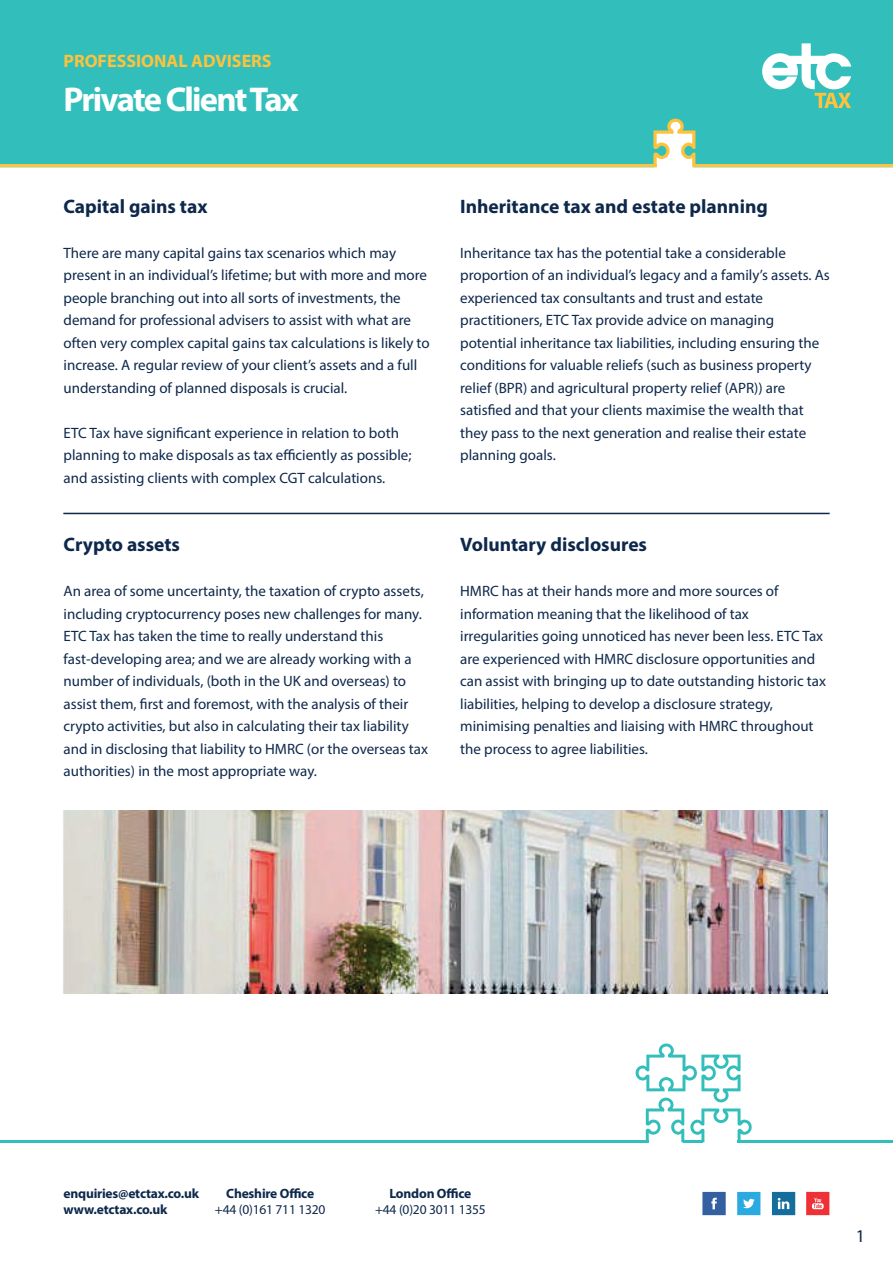
<style>
.page{position:relative;width:893px;height:1263px;background:#fff}
.page>*{position:absolute;margin:0;border:0;box-sizing:border-box;transform-origin:0 0}
.t1{font:700 34.5px "Myriad Pro";letter-spacing:-.05em;color:#fff}
.t2{font:700 19.5px "Myriad Pro";color:#0e284b}
.t3{font:700 18px "Myriad Pro";color:#fec23c}
.t4{font:18px "Myriad Pro";color:#0e284b}
.t5{font:15px/22.5px "Myriad Pro";color:#0e284b}
.t6{font:700 13.5px/16.2px "Myriad Pro";letter-spacing:-.015em;color:#0e284b}
.t7{font:13.5px "Myriad Pro";letter-spacing:-.015em;color:#0e284b}
</style>
<div class="page">
<div style="left:0;top:0;width:893px;height:165px;background:#32bfbb"></div>
<svg style="left:702px;top:1192px;width:24px;height:23px"></svg>
<svg style="left:737px;top:1192px;width:23px;height:23px"></svg>
<svg style="left:772px;top:1192px;width:23px;height:23px"></svg>
<svg style="left:806px;top:1192px;width:23px;height:23px"></svg>
<svg style="left:762px;top:43px;width:89px;height:65px"></svg>
<hr style="left:738px;top:1140px;width:155px;height:2px;background:#32bfbb">
<hr style="left:0;top:1140px;width:649px;height:2px;background:#32bfbb">
<svg style="left:635px;top:1043px;width:117px;height:99px"></svg>
<hr style="left:694px;top:165px;width:199px;height:2px;background:#fec23c">
<hr style="left:0;top:165px;width:657px;height:2px;background:#fec23c">
<svg style="left:653px;top:119px;width:42px;height:48px"></svg>
<hr style="left:63px;top:513px;width:767px;height:1px;background:#0e284b">
<img style="left:63px;top:810px;width:765px;height:184px">
<p class="t3" style="left:64px;top:55px;width:210px">PROFESSIONAL ADVISERS</p>
<h1 class="t1" style="left:64px;top:86px;width:237px">Private Client Tax</h1>
<h2 class="t2" style="left:64px;top:199px;width:145px">Capital gains tax</h2>
<p class="t5" style="left:64px;top:243px;width:368px">There are many capital gains tax scenarios which may present in an individual’s lifetime; but with more and more people branching out into all sorts of investments, the demand for professional advisers to assist with what are often very complex capital gains tax calculations is likely to increase. A regular review of your client’s assets and a full understanding of planned disposals is crucial.</p>
<p class="t5" style="left:64px;top:423px;width:349px">ETC Tax have significant experience in relation to both planning to make disposals as tax efficiently as possible; and assisting clients with complex CGT calculations.</p>
<h2 class="t2" style="left:64px;top:537px;width:118px">Crypto assets</h2>
<p class="t5" style="left:64px;top:582px;width:366px">An area of some uncertainty, the taxation of crypto assets, including cryptocurrency poses new challenges for many.<br>ETC Tax has taken the time to really understand this fast-developing area; and we are already working with a number of individuals, (both in the UK and overseas) to assist them, first and foremost, with the analysis of their crypto activities, but also in calculating their tax liability and in disclosing that liability to HMRC (or the overseas tax authorities) in the most appropriate way.</p>
<h2 class="t2" style="left:460px;top:199px;width:309px">Inheritance tax and estate planning</h2>
<p class="t5" style="left:460px;top:243px;width:371px">Inheritance tax has the potential take a considerable proportion of an individual’s legacy and a family’s assets. As experienced tax consultants and trust and estate practitioners, ETC Tax provide advice on managing potential inheritance tax liabilities, including ensuring the conditions for valuable reliefs (such as business property relief (BPR) and agricultural property relief (APR)) are satisfied and that your clients maximise the wealth that they pass to the next generation and realise their estate planning goals.</p>
<h2 class="t2" style="left:460px;top:537px;width:188px">Voluntary disclosures</h2>
<p class="t5" style="left:460px;top:582px;width:367px">HMRC has at their hands more and more sources of information meaning that the likelihood of tax irregularities going unnoticed has never been less. ETC Tax are experienced with HMRC disclosure opportunities and can assist with bringing up to date outstanding historic tax liabilities, helping to develop a disclosure strategy, minimising penalties and liaising with HMRC throughout the process to agree liabilities.</p>
<p class="t6" style="left:64px;top:1186px;width:137px">enquiries@etctax.co.uk www.etctax.co.uk</p>
<p class="t6" style="left:226px;top:1186px;width:89px">Cheshire Office</p>
<p class="t7" style="left:215px;top:1204px;width:112px">+44 (0)161 711 1320</p>
<p class="t6" style="left:389px;top:1186px;width:83px">London Office</p>
<p class="t7" style="left:375px;top:1204px;width:112px">+44 (0)20 3011 1355</p>
<p class="t4" style="left:856px;top:1229px;width:11px">1</p>
</div>
